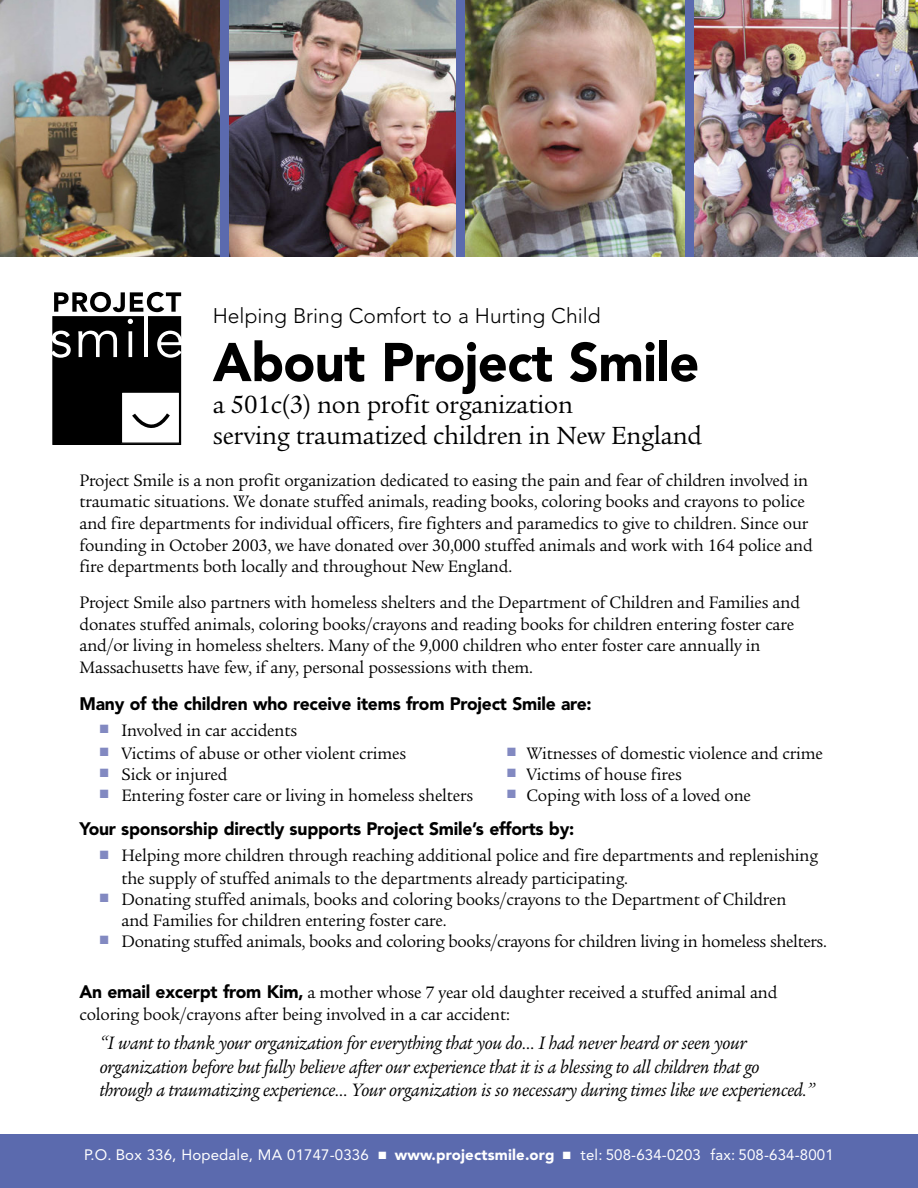
<style>
.page{position:relative;width:918px;height:1188px;background:#fff}
.page>*{position:absolute;margin:0;border:0;box-sizing:border-box;transform-origin:0 0}
.t1{font:900 54px "Avenir";letter-spacing:-.01em;color:#000}
.t2{font:27px/31.5px "Legacy Serif";letter-spacing:-.01em;color:#000}
.t3{font:300 21px "Avenir";color:#000}
.t4{font:italic 19.5px/23.4px "Legacy Serif";letter-spacing:-.01em;color:#000}
.t5{font:18px/21.6px "Legacy Serif";letter-spacing:-.01em;color:#000}
.t6{font:900 18px "Avenir";letter-spacing:-.01em;color:#000}
.t7{font:15px "Avenir";letter-spacing:.01em;color:#fff}
.s1{color:#8289c1}
.s2{font-family:"Avenir";font-weight:900}
.s3{font-weight:900}
</style>
<div class="page">
<div style="left:0;top:1134px;width:918px;height:54px;background:#5b6aae"></div>
<svg style="left:219px;top:0;width:476px;height:256px;background:#5e6a9e"></svg>
<div style="left:53px;top:317px;width:127px;height:127px;background:#000"></div>
<div style="left:52px;top:316px;width:129px;height:129px;border:1px solid #000"></div>
<div style="left:121px;top:392px;width:59px;height:51px;background:#fff"></div>
<div style="left:121px;top:391px;width:59px;height:53px;border:1px solid #000"></div>
<svg style="left:132px;top:413px;width:38px;height:15px"></svg>
<svg style="left:54px;top:292px;width:127px;height:20px"></svg>
<svg style="left:52px;top:331px;width:19px;height:27px"></svg>
<svg style="left:78px;top:331px;width:39px;height:26px"></svg>
<svg style="left:128px;top:319px;width:5px;height:38px"></svg>
<hr style="left:144px;top:315px;width:4px;height:42px;background:#fff">
<svg style="left:157px;top:331px;width:25px;height:27px"></svg>
<img style="left:0;top:0;width:219px;height:256px">
<img style="left:230px;top:0;width:226px;height:256px">
<img style="left:466px;top:0;width:218px;height:256px">
<img style="left:695px;top:0;width:223px;height:256px">
<p class="t3" style="left:213px;top:307px;width:389px">Helping Bring Comfort to a Hurting Child</p>
<h1 class="t1" style="left:213px;top:340px;width:488px">About Project Smile</h1>
<h2 class="t2" style="left:213px;top:391px;width:491px">a 501c(3) non profit organization<br>serving traumatized children in New England</h2>
<p class="t5" style="left:80px;top:471px;width:735px">Project Smile is a non profit organization dedicated to easing the pain and fear of children involved in traumatic situations. We donate stuffed animals, reading books, coloring books and crayons to police and fire departments for individual officers, fire fighters and paramedics to give to children. Since our founding in October 2003, we have donated over 30,000 stuffed animals and work with 164 police and fire departments both locally and throughout New England.</p>
<p class="t5" style="left:80px;top:593px;width:722px">Project Smile also partners with homeless shelters and the Department of Children and Families and donates stuffed animals, coloring books/crayons and reading books for children entering foster care and/or living in homeless shelters. Many of the 9,000 children who enter foster care annually in Massachusetts have few, if any, personal possessions with them.</p>
<p class="t6" style="left:80px;top:696px;width:514px">Many of the children who receive items from Project Smile are:</p>
<p class="t5" style="left:100px;top:721px;width:199px"><span class="s1">■</span> Involved in car accidents</p>
<p class="t5" style="left:100px;top:744px;width:308px"><span class="s1">■</span> Victims of abuse or other violent crimes</p>
<p class="t5" style="left:507px;top:744px;width:317px"><span class="s1">■</span> Witnesses of domestic violence and crime</p>
<p class="t5" style="left:100px;top:765px;width:129px"><span class="s1">■</span> Sick or injured</p>
<p class="t5" style="left:507px;top:765px;width:176px"><span class="s1">■</span> Victims of house fires</p>
<p class="t5" style="left:100px;top:786px;width:375px"><span class="s1">■</span> Entering foster care or living in homeless shelters</p>
<p class="t5" style="left:507px;top:786px;width:246px"><span class="s1">■</span> Coping with loss of a loved one</p>
<p class="t6" style="left:80px;top:822px;width:496px">Your sponsorship directly supports Project Smile’s efforts by:</p>
<p class="t5" style="left:122px;top:846px;width:698px;line-height:22.8px;text-indent:-22px"><span class="s1">■</span> Helping more children through reaching additional police and fire departments and replenishing the supply of stuffed animals to the departments already participating.</p>
<p class="t5" style="left:122px;top:891px;width:667px;line-height:21px;text-indent:-22px"><span class="s1">■</span> Donating stuffed animals, books and coloring books/crayons to the Department of Children and Families for children entering foster care.</p>
<p class="t5" style="left:100px;top:932px;width:729px"><span class="s1">■</span> Donating stuffed animals, books and coloring books/crayons for children living in homeless shelters.</p>
<p class="t5" style="left:79px;top:984px;width:700px"><span class="s2">An email excerpt from Kim,</span> a mother whose 7 year old daughter received a stuffed animal and coloring book/crayons after being involved in a car accident:</p>
<p class="t4" style="left:100px;top:1033px;width:717px">“I want to thank your organization for everything that you do… I had never heard or seen your organization before but fully believe after our experience that it is a blessing to all children that go through a traumatizing experience… Your organization is so necessary during times like we experienced.”</p>
<p class="t7" style="left:84px;top:1149px;width:751px">P.O. Box 336, Hopedale, MA 01747-0336 ■ <span class="s3">www.projectsmile.org</span> ■ tel: 508-634-0203 fax: 508-634-8001</p>
</div>
